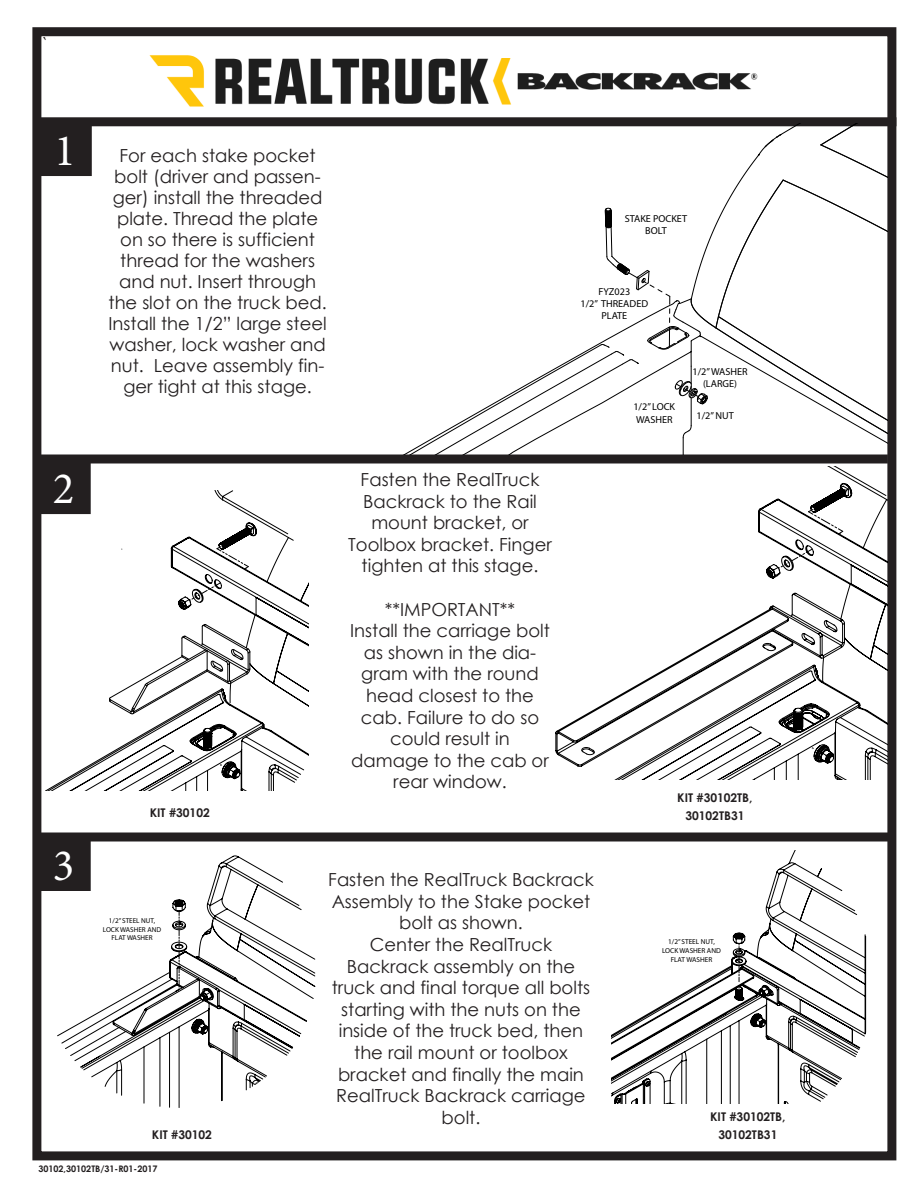
<style>
.page{position:relative;width:918px;height:1188px;background:#fff}
.page>*{position:absolute;margin:0;border:0;box-sizing:border-box;transform-origin:0 0}
.t1{font:45px "Minion Pro";color:#fff}
.t2{font:18px/21.6px "Century Gothic";color:#231f20;text-align:center}
.t3{font:18px "Minion Pro";color:#231f20}
.t4{font:700 12px/18px "Century Gothic";color:#231f20;text-align:center}
.t5{font:10.05px/12.1px "Myriad Pro";color:#000;text-align:center}
.t6{font:700 9px "Century Gothic";color:#231f20}
.t7{font:7.2px/8.6px "Myriad Pro";color:#000;text-align:center}
.t8{font:7.05px/8.6px "Myriad Pro";color:#000;text-align:center}
</style>
<div class="page">
<div style="left:32px;top:27px;width:864px;height:1133px;border:9px solid #231f20"></div>
<div style="left:35px;top:117px;width:861px;height:9px;background:#231f20"></div>
<svg style="left:45px;top:490px;width:264px;height:300px"></svg>
<svg style="left:179px;top:582px;width:42px;height:26px"></svg>
<svg style="left:217px;top:546px;width:32px;height:23px"></svg>
<svg style="left:109px;top:624px;width:142px;height:90px"></svg>
<svg style="left:57px;top:856px;width:258px;height:252px"></svg>
<svg style="left:179px;top:911px;width:1px;height:79px"></svg>
<svg style="left:555px;top:467px;width:333px;height:313px"></svg>
<svg style="left:767px;top:549px;width:46px;height:27px"></svg>
<svg style="left:808px;top:509px;width:35px;height:25px"></svg>
<svg style="left:581px;top:747px;width:14px;height:8px"></svg>
<svg style="left:611px;top:850px;width:255px;height:254px"></svg>
<svg style="left:736px;top:943px;width:7px;height:48px"></svg>
<div style="left:37px;top:838px;width:53px;height:52px;background:#231f20"></div>
<div style="left:37px;top:837px;width:54px;height:54px;border:2px solid #231f20"></div>
<div style="left:37px;top:461px;width:53px;height:52px;background:#231f20"></div>
<div style="left:37px;top:460px;width:54px;height:54px;border:2px solid #231f20"></div>
<div style="left:39px;top:123px;width:52px;height:52px;background:#231f20"></div>
<div style="left:38px;top:122px;width:54px;height:54px;border:2px solid #231f20"></div>
<div style="left:37px;top:454px;width:851px;height:10px;background:#231f20"></div>
<div style="left:40px;top:832px;width:852px;height:10px;background:#231f20"></div>
<svg style="left:308px;top:123px;width:580px;height:332px"></svg>
<img style="left:149px;top:55px;width:609px;height:52px">
<p class="t3" style="left:41px;top:31px;width:9px">`</p>
<p class="t1" style="left:54px;top:121px;width:23px">1</p>
<p class="t1" style="left:53px;top:459px;width:23px">2</p>
<p class="t1" style="left:53px;top:836px;width:23px">3</p>
<p class="t2" style="left:109px;top:145px;width:220px;line-height:21px">For each stake pocket bolt (driver and passen&shy;ger) install the threaded plate. Thread the plate on so there is sufficient thread for the washers and nut. Insert through the slot on the truck bed.<br>Install the 1/2” large steel washer, lock washer and nut. Leave assembly fin&shy;ger tight at this stage.</p>
<p class="t2" style="left:348px;top:468px;width:205px">Fasten the RealTruck<br>Backrack to the Rail mount bracket, or<br>Toolbox bracket. Finger tighten at this stage.</p>
<p class="t2" style="left:350px;top:598px;width:201px">**IMPORTANT**<br>Install the carriage bolt as shown in the dia&shy;gram with the round head closest to the cab. Failure to do so could result in damage to the cab or rear window.</p>
<p class="t5" style="left:625px;top:213px;width:64px">STAKE POCKET<br>BOLT</p>
<p class="t5" style="left:580px;top:285px;width:69px">FYZ023<br>1/2” THREADED<br>PLATE</p>
<p class="t5" style="left:633px;top:401px;width:43px;text-align:left">1/2” LOCK<br>WASHER</p>
<p class="t5" style="left:693px;top:365px;width:56px">1/2” WASHER (LARGE)</p>
<p class="t5" style="left:697px;top:410px;width:39px">1/2” NUT</p>
<p class="t4" style="left:677px;top:788px;width:77px">KIT #30102TB,</p>
<p class="t4" style="left:150px;top:803px;width:61px">KIT #30102</p>
<p class="t4" style="left:685px;top:806px;width:61px">30102TB31</p>
<p class="t8" style="left:103px;top:917px;width:60px">1/2” STEEL NUT,<br>LOCK WASHER AND<br>FLAT WASHER</p>
<p class="t4" style="left:152px;top:1125px;width:61px">KIT #30102</p>
<p class="t2" style="left:328px;top:869px;width:267px">Fasten the RealTruck Backrack<br>Assembly to the Stake pocket bolt as shown.<br>Center the RealTruck<br>Backrack assembly on the truck and final torque all bolts starting with the nuts on the inside of the truck bed, then the rail mount or toolbox bracket and finally the main<br>RealTruck Backrack carriage bolt.</p>
<p class="t7" style="left:662px;top:937px;width:60px">1/2” STEEL NUT,<br>LOCK WASHER AND<br>FLAT WASHER</p>
<p class="t4" style="left:710px;top:1108px;width:77px">KIT #30102TB,<br>30102TB31</p>
<p class="t6" style="left:38px;top:1162px;width:121px">30102,30102TB/31-R01-2017</p>
</div>
